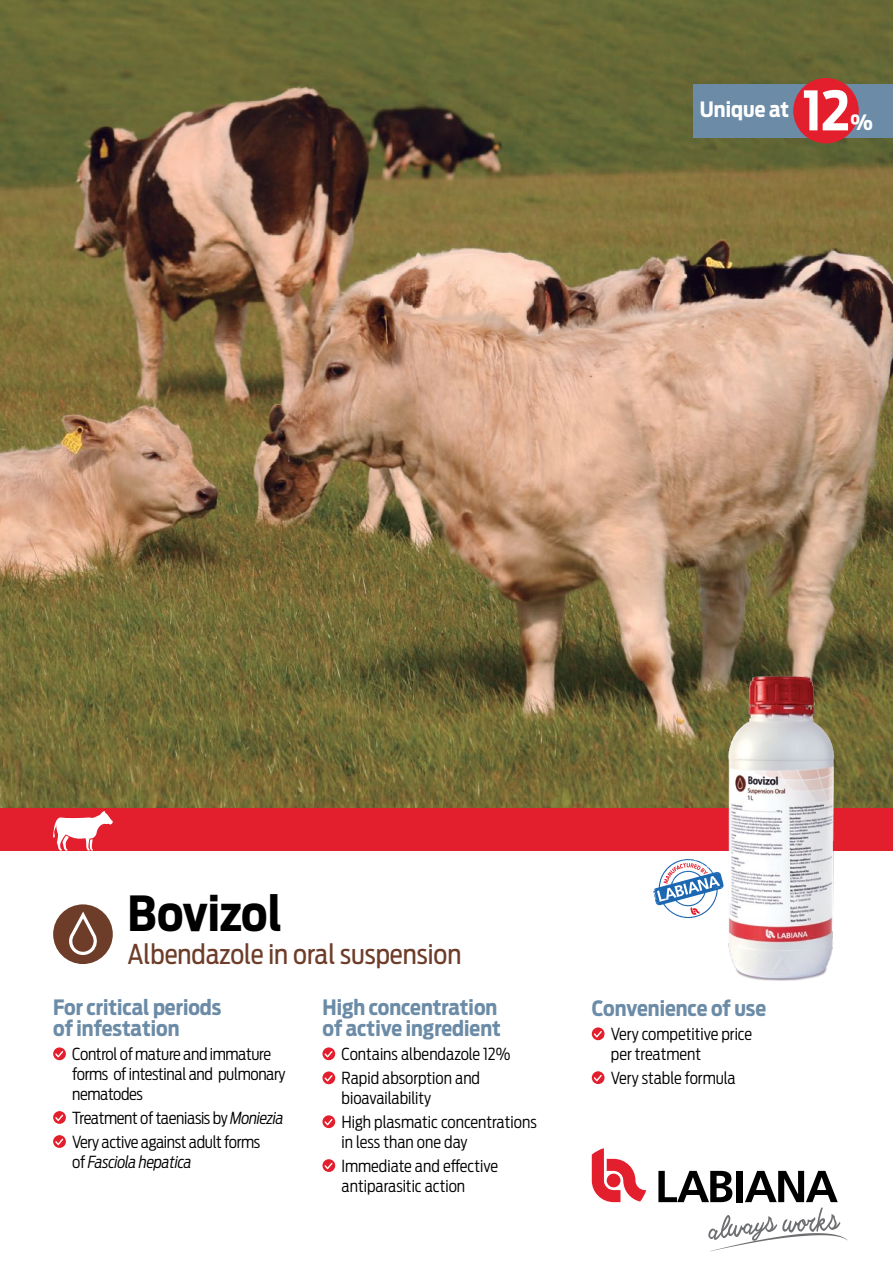
<style>
.page{position:relative;width:893px;height:1263px;background:#fff}
.page>*{position:absolute;margin:0;border:0;box-sizing:border-box;transform-origin:0 0}
.t1{font:700 54px "Antenna Cond";color:#fff}
.t2{font:700 48px "Antenna Cond";color:#000}
.t3{font:27px "Antenna Cond";color:#6e3d29}
.t4{font:700 21px/21px "Antenna Cond";color:#6b8ba7}
.t5{font:700 21px "Antenna Cond";color:#fff}
.t6{font:300 16.5px/24px "Antenna Cond";letter-spacing:-.005em;color:#000}
.t7{font:italic 300 16.5px "Antenna Cond";letter-spacing:-.02em;color:#000}
.s1{font-style:italic}
.s2{font-style:normal}
</style>
<div class="page">
<img style="left:0;top:0;width:893px;height:808px">
<div style="left:0;top:808px;width:893px;height:42px;background:#e31f2d"></div>
<svg style="left:53px;top:811px;width:60px;height:39px"></svg>
<svg style="left:653px;top:860px;width:26px;height:57px"></svg>
<div style="left:53px;top:904px;width:60px;height:60px;background:#6e3d29;border-radius:50%"></div>
<svg style="left:69px;top:911px;width:28px;height:44px"></svg>
<svg style="left:53px;top:1047px;width:13px;height:13px"></svg>
<svg style="left:53px;top:1111px;width:13px;height:13px"></svg>
<svg style="left:53px;top:1135px;width:13px;height:13px"></svg>
<svg style="left:322px;top:1047px;width:13px;height:13px"></svg>
<svg style="left:322px;top:1071px;width:13px;height:13px"></svg>
<svg style="left:322px;top:1115px;width:13px;height:13px"></svg>
<svg style="left:322px;top:1159px;width:13px;height:13px"></svg>
<svg style="left:592px;top:1027px;width:12px;height:13px"></svg>
<svg style="left:592px;top:1071px;width:12px;height:13px"></svg>
<div style="left:693px;top:84px;width:200px;height:53px;background:#6b8ba7"></div>
<div style="left:793px;top:78px;width:66px;height:65px;background:#e31f2d;border-radius:50%"></div>
<svg style="left:592px;top:1148px;width:54px;height:54px"></svg>
<svg style="left:658px;top:1171px;width:190px;height:80px"></svg>
<img style="left:679px;top:584px;width:187px;height:397px">
<p class="t5" style="left:700px;top:97px;width:91px">Unique at</p>
<h1 class="t1" style="left:803px;top:79px;width:49px">12</h1>
<p class="t5" style="left:850px;top:110px;width:24px">%</p>
<h2 class="t2" style="left:128px;top:885px;width:156px">Bovizol</h2>
<h3 class="t3" style="left:128px;top:938px;width:335px">Albendazole in oral suspension</h3>
<p class="t4" style="left:53px;top:997px;width:170px">For critical periods of infestation</p>
<p class="t6" style="left:72px;top:1044px;width:215px;line-height:19.8px">Control of mature and immature forms of intestinal and pulmonary nematodes</p>
<p class="t6" style="left:72px;top:1106px;width:213px">Treatment of taeniasis by <span class="s1">Moniezia<br></span>Very active against adult forms</p>
<p class="t7" style="left:72px;top:1152px;width:121px"><span class="s2">of</span> Fasciola hepatica</p>
<p class="t4" style="left:322px;top:997px;width:180px">High concentration of active ingredient</p>
<p class="t6" style="left:342px;top:1042px;width:170px">Contains albendazole 12%<br>Rapid absorption and</p>
<p class="t6" style="left:342px;top:1086px;width:197px">bioavailability<br>High plasmatic concentrations</p>
<p class="t6" style="left:342px;top:1130px;width:158px">in less than one day<br>Immediate and effective</p>
<p class="t6" style="left:342px;top:1174px;width:125px">antiparasitic action</p>
<p class="t4" style="left:592px;top:998px;width:176px">Convenience of use</p>
<p class="t6" style="left:611px;top:1024px;width:143px;line-height:19.8px">Very competitive price per treatment</p>
<p class="t6" style="left:611px;top:1066px;width:126px">Very stable formula</p>
</div>
